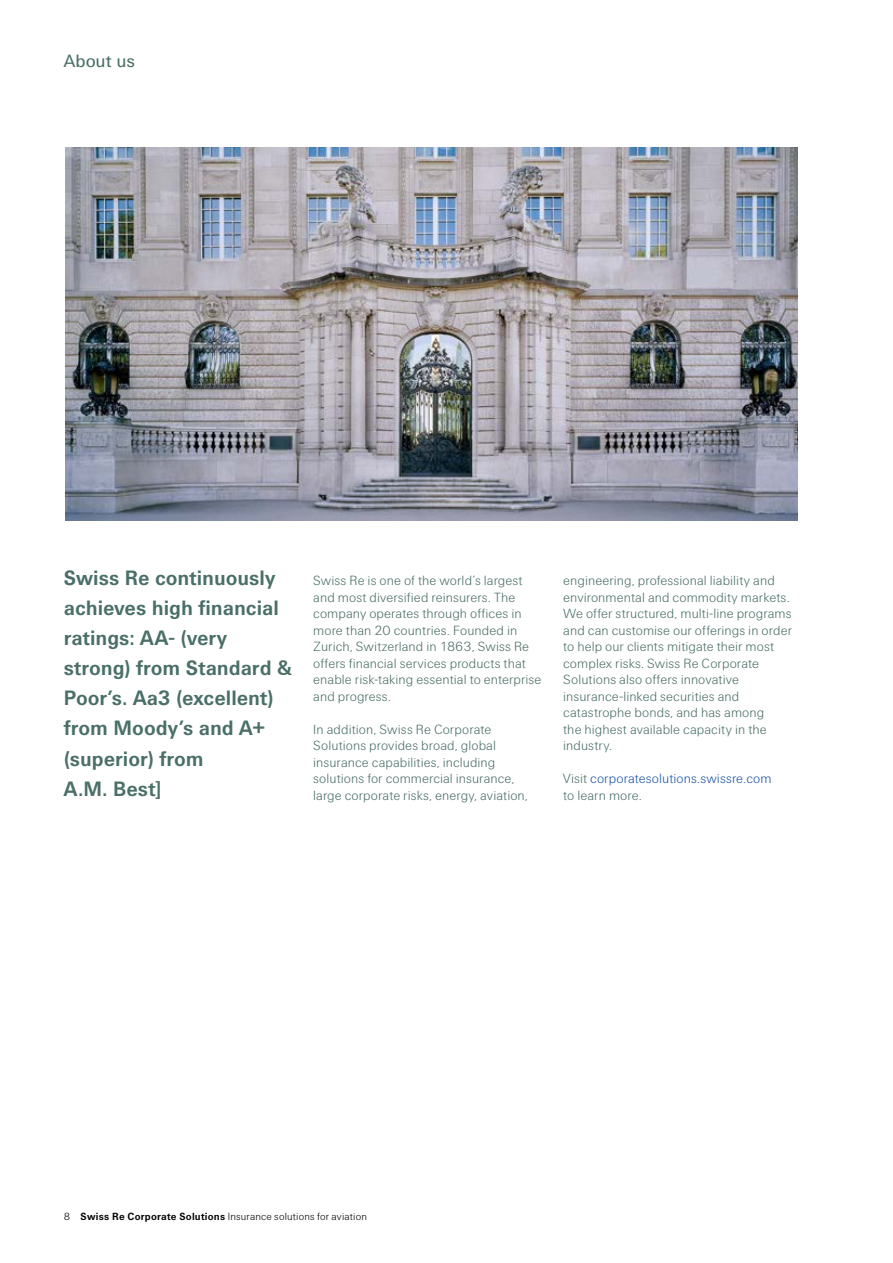
<style>
.page{position:relative;width:893px;height:1263px;background:#fff}
.page>*{position:absolute;margin:0;border:0;box-sizing:border-box;transform-origin:0 0}
.t1{font:700 21px/30px "Swiss Re Sans OT";color:#4a6f68}
.t2{font:18px "Swiss Re Sans OT";color:#4a6f68}
.t3{font:300 13.5px/16.5px "Swiss Re Sans OT";letter-spacing:.005em;color:#4a6f68}
.t4{font:300 13.5px/16.5px "Swiss Re Sans OT";letter-spacing:.01em;color:#1a55a6}
.t5{font:300 10.5px "Swiss Re Sans OT";letter-spacing:.015em;color:#000}
.s1{color:#4a6f68}
.s2{font-weight:700}
</style>
<div class="page">
<img style="left:66px;top:148px;width:731px;height:372px">
<h2 class="t2" style="left:64px;top:51px;width:73px">About us</h2>
<h1 class="t1" style="left:64px;top:563px;width:229px">Swiss Re continuously achieves high financial ratings: AA- (very strong) from Standard &amp;<br>Poor’s. Aa3 (excellent) from Moody’s and A+ (superior) from<br>A.M. Best]</h1>
<p class="t3" style="left:313px;top:572px;width:230px">Swiss Re is one of the world’s largest and most diversified reinsurers. The company operates through offices in more than 20 countries. Founded in Zurich, Switzerland in 1863, Swiss Re offers financial services products that enable risk-taking essential to enterprise and progress.</p>
<p class="t3" style="left:313px;top:721px;width:216px">In addition, Swiss Re Corporate Solutions provides broad, global insurance capabilities, including solutions for commercial insurance, large corporate risks, energy, aviation,</p>
<p class="t3" style="left:563px;top:572px;width:230px">engineering, professional liability and environmental and commodity markets.<br>We offer structured, multi-line programs and can customise our offerings in order to help our clients mitigate their most complex risks. Swiss Re Corporate Solutions also offers innovative insurance-linked securities and catastrophe bonds, and has among<br>the highest available capacity in the industry.</p>
<p class="t4" style="left:563px;top:770px;width:210px"><span class="s1">Visit</span> corporatesolutions.swissre.com <span class="s1">to learn more.</span></p>
<p class="t5" style="left:64px;top:1211px;width:305px">8 <span class="s2">Swiss Re Corporate Solutions</span> Insurance solutions for aviation</p>
</div>
